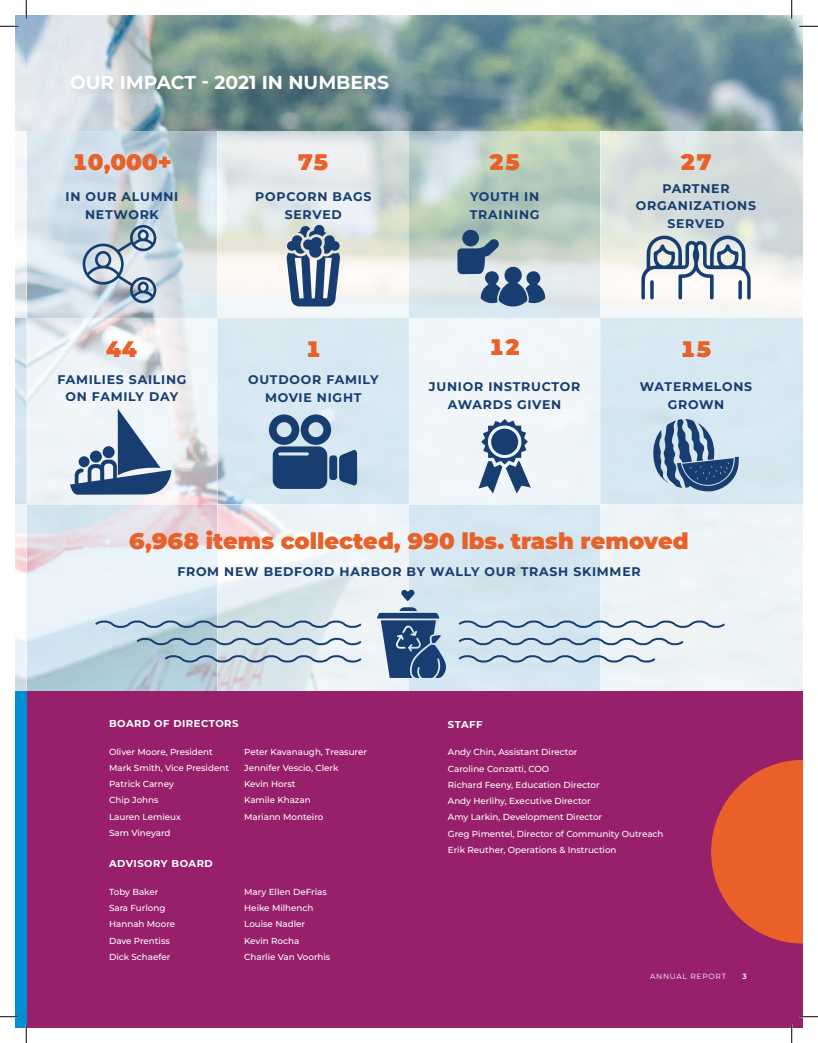
<style>
.page{position:relative;width:818px;height:1043px;background:#fff}
.page>*{position:absolute;margin:0;border:0;box-sizing:border-box;transform-origin:0 0}
.t1{font:900 22.5px "Montserrat";color:#e96028}
.t2{font:700 18.75px "Montserrat";color:#fff}
.t3{font:700 12.5px/17.5px "Montserrat";letter-spacing:.06em;color:#183d71;text-align:center}
.t4{font:700 10px "Montserrat";letter-spacing:.05em;color:#fff}
.t5{font:500 8.75px/16.2px "Montserrat";color:#fff}
.t6{font:7.5px "Montserrat";letter-spacing:.1em;color:#fff}
.t7{font:600 7.5px "Montserrat";color:#fff}
</style>
<div class="page">
<img style="left:15px;top:15px;width:787px;height:116px">
<svg style="left:26px;top:131px;width:192px;height:187px;background:#ccdae2"></svg>
<svg style="left:218px;top:131px;width:191px;height:187px"></svg>
<svg style="left:409px;top:131px;width:191px;height:187px;background:#c3d5cc"></svg>
<svg style="left:26px;top:318px;width:192px;height:186px;fill:#eff4f6"></svg>
<div style="left:218px;top:318px;width:191px;height:186px;background:#d9ebf7"></div>
<div style="left:409px;top:318px;width:191px;height:186px;background:#f0f6f9"></div>
<svg style="left:26px;top:504px;width:192px;height:187px;background:#dae3ec"></svg>
<svg style="left:218px;top:504px;width:191px;height:187px;fill:#edf3f6"></svg>
<div style="left:409px;top:504px;width:191px;height:187px;background:#d9ebf7"></div>
<svg style="left:600px;top:131px;width:202px;height:187px"></svg>
<div style="left:600px;top:318px;width:202px;height:186px;background:#d9ebf7"></div>
<div style="left:600px;top:504px;width:202px;height:207px;background:#eef4f7"></div>
<div style="left:26px;top:691px;width:776px;height:337px;background:#98206a"></div>
<svg style="left:711px;top:760px;width:91px;height:183px"></svg>
<svg style="left:15px;top:155px;width:11px;height:163px;fill:#f4f6f8"></svg>
<div style="left:15px;top:318px;width:11px;height:186px;background:#d9ebf7"></div>
<svg style="left:15px;top:504px;width:11px;height:187px"></svg>
<div style="left:15px;top:691px;width:11px;height:337px;background:#008fd5"></div>
<svg style="left:83px;top:225px;width:73px;height:78px;background:#a9b8c8"></svg>
<svg style="left:286px;top:225px;width:54px;height:81px"></svg>
<div style="left:462px;top:230px;width:17px;height:16px;background:#183d71;border-radius:50%"></div>
<svg style="left:457px;top:239px;width:88px;height:69px;background:#879cb0"></svg>
<svg style="left:641px;top:233px;width:109px;height:66px"></svg>
<svg style="left:70px;top:408px;width:101px;height:86px"></svg>
<svg style="left:269px;top:414px;width:88px;height:75px"></svg>
<svg style="left:478px;top:419px;width:52px;height:74px"></svg>
<div style="left:491px;top:428px;width:27px;height:27px;background:#183d71;border-radius:50%"></div>
<svg style="left:653px;top:419px;width:85px;height:72px"></svg>
<svg style="left:401px;top:589px;width:13px;height:12px"></svg>
<svg style="left:377px;top:607px;width:69px;height:72px"></svg>
<svg style="left:93px;top:617px;width:270px;height:48px;background:#b6cbd7"></svg>
<svg style="left:458px;top:617px;width:267px;height:46px"></svg>
<div style="left:68px;top:74px;width:331px;height:26px;background:#231f20;opacity:.12"></div>
<svg style="left:0;top:25px;width:19px;height:2px"></svg>
<svg style="left:799px;top:25px;width:19px;height:2px"></svg>
<svg style="left:0;top:1015px;width:19px;height:2px"></svg>
<svg style="left:799px;top:1015px;width:19px;height:2px"></svg>
<svg style="left:25px;top:0;width:2px;height:19px"></svg>
<svg style="left:25px;top:1024px;width:2px;height:18px"></svg>
<svg style="left:790px;top:0;width:2px;height:19px"></svg>
<svg style="left:790px;top:1024px;width:2px;height:18px"></svg>
<h2 class="t2" style="left:70px;top:70px;width:320px">OUR IMPACT - 2021 IN NUMBERS</h2>
<h1 class="t1" style="left:72px;top:147px;width:101px">10,000+</h1>
<h3 class="t3" style="left:65px;top:188px;width:114px">IN OUR ALUMNI<br>NETWORK</h3>
<h1 class="t1" style="left:297px;top:147px;width:33px">75</h1>
<h3 class="t3" style="left:255px;top:188px;width:118px">POPCORN BAGS<br>SERVED</h3>
<h1 class="t1" style="left:489px;top:147px;width:33px">25</h1>
<h3 class="t3" style="left:469px;top:188px;width:71px;text-align:left">YOUTH IN<br>TRAINING</h3>
<h1 class="t1" style="left:106px;top:334px;width:33px">44</h1>
<h3 class="t3" style="left:57px;top:370px;width:131px">FAMILIES SAILING<br>ON FAMILY DAY</h3>
<h1 class="t1" style="left:305px;top:334px;width:17px">1</h1>
<h3 class="t3" style="left:248px;top:371px;width:132px">OUTDOOR FAMILY<br>MOVIE NIGHT</h3>
<h1 class="t1" style="left:489px;top:332px;width:33px">12</h1>
<h3 class="t3" style="left:429px;top:377px;width:153px">JUNIOR INSTRUCTOR<br>AWARDS GIVEN</h3>
<h1 class="t1" style="left:680px;top:147px;width:33px">27</h1>
<h3 class="t3" style="left:636px;top:179px;width:122px">PARTNER<br>ORGANIZATIONS<br>SERVED</h3>
<h1 class="t1" style="left:680px;top:334px;width:33px">15</h1>
<h3 class="t3" style="left:639px;top:377px;width:114px">WATERMELONS<br>GROWN</h3>
<h1 class="t1" style="left:129px;top:526px;width:561px">6,968 items collected, 990 lbs. trash removed</h1>
<h3 class="t3" style="left:177px;top:562px;width:465px">FROM NEW BEDFORD HARBOR BY WALLY OUR TRASH SKIMMER</h3>
<p class="t4" style="left:109px;top:717px;width:131px">BOARD OF DIRECTORS</p>
<p class="t5" style="left:109px;top:743px;width:105px">Oliver Moore, President</p>
<p class="t5" style="left:244px;top:743px;width:124px">Peter Kavanaugh, Treasurer</p>
<p class="t5" style="left:109px;top:759px;width:121px">Mark Smith, Vice President</p>
<p class="t5" style="left:244px;top:759px;width:96px">Jennifer Vescio, Clerk</p>
<p class="t5" style="left:109px;top:775px;width:66px">Patrick Carney</p>
<p class="t5" style="left:244px;top:775px;width:53px">Kevin Horst</p>
<p class="t5" style="left:109px;top:792px;width:51px">Chip Johns</p>
<p class="t5" style="left:244px;top:792px;width:68px">Kamile Khazan</p>
<p class="t5" style="left:109px;top:808px;width:73px">Lauren Lemieux</p>
<p class="t5" style="left:244px;top:808px;width:81px">Mariann Monteiro</p>
<p class="t5" style="left:109px;top:824px;width:63px">Sam Vineyard</p>
<p class="t4" style="left:109px;top:857px;width:105px">ADVISORY BOARD</p>
<p class="t5" style="left:109px;top:883px;width:51px">Toby Baker</p>
<p class="t5" style="left:244px;top:883px;width:84px">Mary Ellen DeFrias</p>
<p class="t5" style="left:109px;top:899px;width:58px">Sara Furlong</p>
<p class="t5" style="left:244px;top:899px;width:71px">Heike Milhench</p>
<p class="t5" style="left:109px;top:915px;width:68px">Hannah Moore</p>
<p class="t5" style="left:244px;top:915px;width:62px">Louise Nadler</p>
<p class="t5" style="left:109px;top:932px;width:62px">Dave Prentiss</p>
<p class="t5" style="left:244px;top:932px;width:57px">Kevin Rocha</p>
<p class="t5" style="left:109px;top:948px;width:63px">Dick Schaefer</p>
<p class="t5" style="left:244px;top:948px;width:88px">Charlie Van Voorhis</p>
<p class="t4" style="left:448px;top:717px;width:36px">STAFF</p>
<p class="t5" style="left:448px;top:744px;width:217px">Andy Chin, Assistant Director<br>Caroline Conzatti, COO<br>Richard Feeny, Education Director<br>Andy Herlihy, Executive Director<br>Amy Larkin, Development Director<br>Greg Pimentel, Director of Community Outreach Erik Reuther, Operations &amp; Instruction</p>
<p class="t6" style="left:650px;top:971px;width:77px">ANNUAL REPORT</p>
<p class="t7" style="left:742px;top:971px;width:6px">3</p>
</div>
